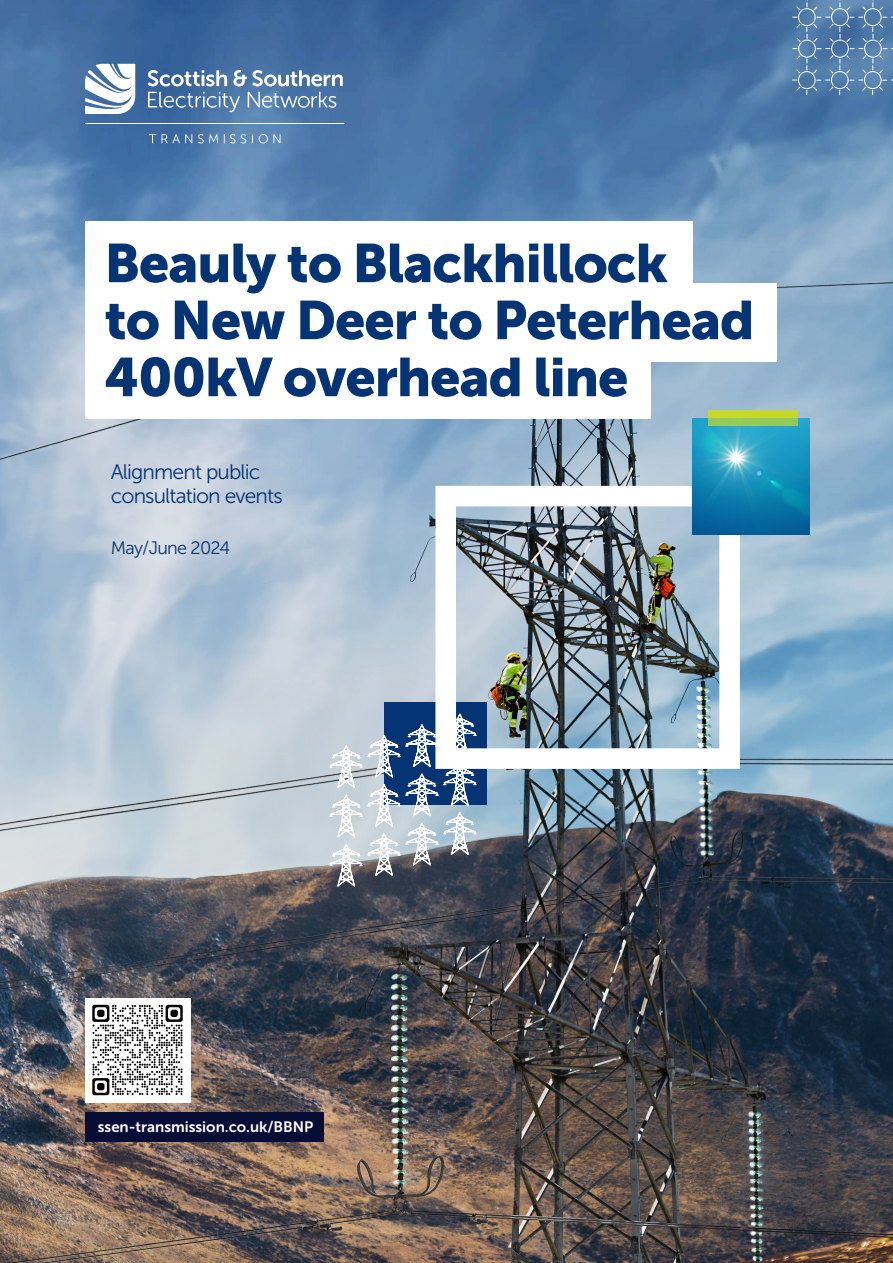
<style>
.page{position:relative;width:893px;height:1263px;background:#fff}
.page>*{position:absolute;margin:0;border:0;box-sizing:border-box;transform-origin:0 0}
.Page_Title{font:54px/57px "Museo Sans 900";letter-spacing:-.02em;color:#053474}
.t1{font:21px "Museo Sans 300";letter-spacing:-.04em;color:#053474}
.t2{font:18px "Museo Sans 300";letter-spacing:-.04em;color:#053474}
.Body_Text{font:15px "Museo Sans 700";color:#fff}
</style>
<div class="page">
<img style="left:0;top:0;width:893px;height:1263px">
<div style="left:384px;top:703px;width:102px;height:102px;background:#053474"></div>
<svg style="left:85px;top:64px;width:50px;height:50px"></svg>
<svg style="left:148px;top:70px;width:79px;height:16px"></svg>
<svg style="left:233px;top:70px;width:110px;height:16px"></svg>
<svg style="left:148px;top:92px;width:92px;height:20px;background:#6689b3"></svg>
<svg style="left:248px;top:92px;width:88px;height:16px"></svg>
<hr style="left:85px;top:123px;width:260px;height:1px;background:#fff">
<svg style="left:149px;top:134px;width:43px;height:9px"></svg>
<svg style="left:198px;top:134px;width:20px;height:9px"></svg>
<svg style="left:224px;top:134px;width:22px;height:9px"></svg>
<svg style="left:259px;top:134px;width:21px;height:9px"></svg>
<div style="left:435px;top:486px;width:305px;height:283px;border:21px solid #fff"></div>
<svg style="left:329px;top:708px;width:148px;height:178px"></svg>
<img style="left:693px;top:418px;width:117px;height:117px">
<div style="left:85px;top:222px;width:608px;height:74px;background:#fff"></div>
<div style="left:85px;top:283px;width:692px;height:78px;background:#fff"></div>
<div style="left:85px;top:344px;width:566px;height:75px;background:#fff"></div>
<svg style="left:792px;top:0;width:101px;height:95px;background:#5f88b1"></svg>
<div style="left:708px;top:410px;width:89px;height:8px;background:#c4d82d"></div>
<div style="left:708px;top:418px;width:89px;height:8px;background:#94ca5d"></div>
<div style="left:85px;top:1112px;width:238px;height:30px;background:#080d35"></div>
<img style="left:86px;top:998px;width:104px;height:104px">
<p class="Page_Title" style="left:104px;top:235px;width:565px">Beauly to Blackhillock</p>
<p class="Page_Title" style="left:104px;top:292px;width:651px">to New Deer to Peterhead<br>400kV overhead line</p>
<p class="t1" style="left:111px;top:461px;width:151px">Alignment public</p>
<p class="t1" style="left:111px;top:485px;width:173px">consultation events</p>
<p class="t2" style="left:111px;top:538px;width:121px">May/June 2024</p>
<p class="Body_Text" style="left:98px;top:1119px;width:217px">ssen-transmission.co.uk/BBNP</p>
</div>
